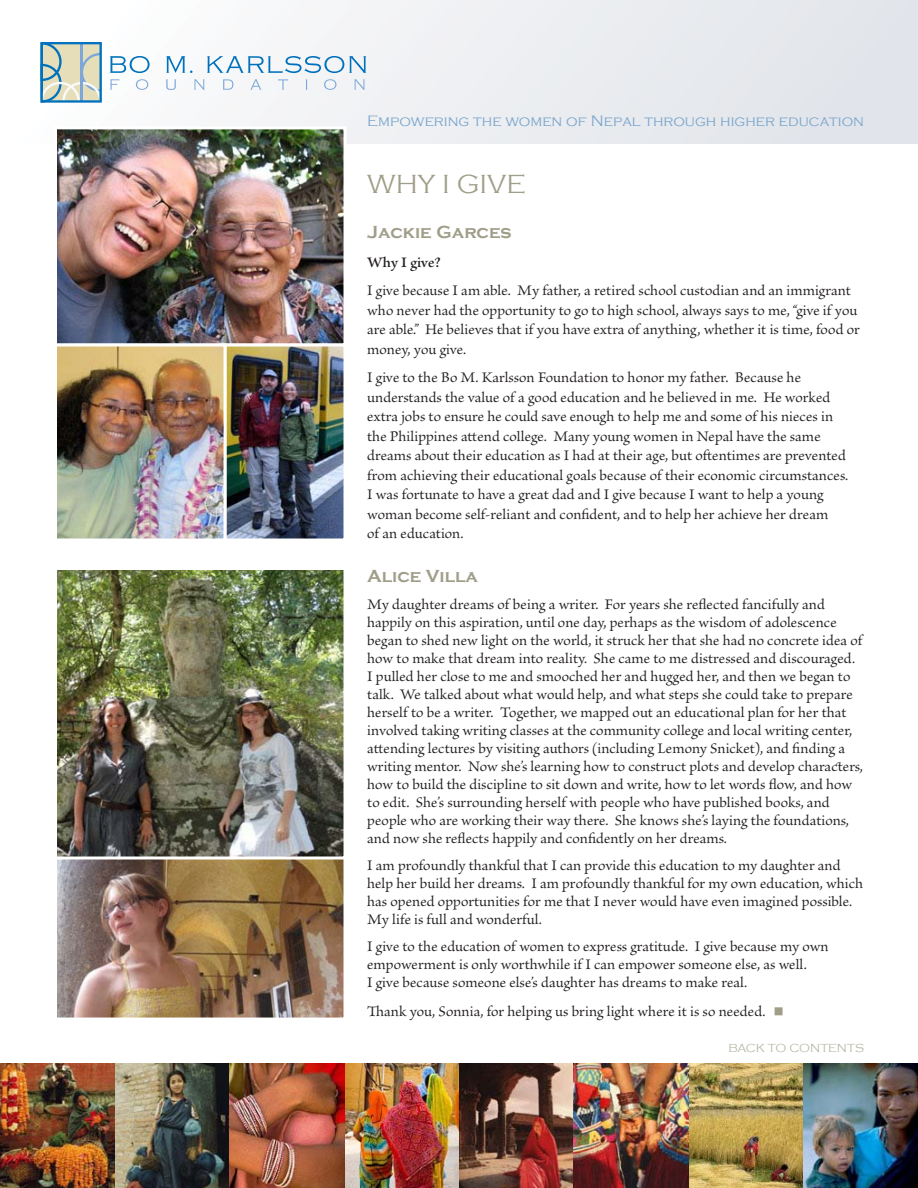
<style>
.page{position:relative;width:918px;height:1188px;background:#fff}
.page>*{position:absolute;margin:0;border:0;box-sizing:border-box;transform-origin:0 0}
.t1{font:300 27px "Copperplate Gothic";color:#a09e89}
.t2{font:700 18px "Copperplate Gothic";color:#a09e89}
.t3{font:15.45px/18px "Brioso Pro";color:#231f20}
.t4{font:300 15.45px "Copperplate Gothic";color:#7ba6cd}
.t5{font:600 15.45px "Brioso Pro";color:#231f20}
.t6{font:300 12px "Copperplate Gothic";color:#b8b6a6}
</style>
<div class="page">
<svg style="left:109px;top:0;width:809px;height:144px"></svg>
<svg style="left:110px;top:56px;width:40px;height:17px"></svg>
<svg style="left:166px;top:56px;width:27px;height:17px"></svg>
<svg style="left:207px;top:56px;width:159px;height:17px"></svg>
<svg style="left:110px;top:79px;width:9px;height:11px"></svg>
<svg style="left:136px;top:79px;width:12px;height:11px"></svg>
<svg style="left:166px;top:79px;width:10px;height:11px"></svg>
<svg style="left:194px;top:79px;width:11px;height:11px"></svg>
<svg style="left:223px;top:79px;width:10px;height:11px"></svg>
<svg style="left:250px;top:79px;width:11px;height:11px"></svg>
<svg style="left:278px;top:79px;width:10px;height:11px"></svg>
<svg style="left:306px;top:79px;width:2px;height:11px"></svg>
<svg style="left:324px;top:79px;width:12px;height:11px"></svg>
<svg style="left:354px;top:79px;width:11px;height:11px"></svg>
<svg style="left:40px;top:42px;width:62px;height:61px"></svg>
<img style="left:0;top:1063px;width:918px;height:125px">
<img style="left:58px;top:130px;width:284px;height:408px">
<div style="left:54px;top:126px;width:292px;height:220px;border:3px solid #fff"></div>
<div style="left:224px;top:344px;width:122px;height:198px;border:3px solid #fff"></div>
<div style="left:54px;top:344px;width:172px;height:198px;border:3px solid #fff"></div>
<img style="left:58px;top:571px;width:284px;height:446px">
<div style="left:54px;top:855px;width:292px;height:166px;border:3px solid #fff"></div>
<div style="left:54px;top:567px;width:292px;height:293px;border:3px solid #fff"></div>
<p class="t4" style="left:367px;top:113px;width:498px">Empowering the women of Nepal through higher education</p>
<h1 class="t1" style="left:367px;top:169px;width:160px">WHY I GIVE</h1>
<p class="t2" style="left:367px;top:222px;width:146px">Jackie Garces</p>
<p class="t5" style="left:367px;top:252px;width:75px">Why I give?</p>
<p class="t3" style="left:367px;top:282px;width:494px;line-height:19.5px">I give because I am able. My father, a retired school custodian and an immigrant who never had the opportunity to go to high school, always says to me, “give if you are able.” He believes that if you have extra of anything, whether it is time, food or money, you give.</p>
<p class="t3" style="left:367px;top:369px;width:482px;line-height:19.5px">I give to the Bo M. Karlsson Foundation to honor my father. Because he understands the value of a good education and he believed in me. He worked extra jobs to ensure he could save enough to help me and some of his nieces in the Philippines attend college. Many young women in Nepal have the same dreams about their education as I had at their age, but oftentimes are prevented from achieving their educational goals because of their economic circumstances.<br>I was fortunate to have a great dad and I give because I want to help a young woman become self-reliant and confident, and to help her achieve her dream<br>of an education.</p>
<p class="t2" style="left:367px;top:566px;width:112px">Alice Villa</p>
<p class="t3" style="left:367px;top:597px;width:497px">My daughter dreams of being a writer. For years she reflected fancifully and happily on this aspiration, until one day, perhaps as the wisdom of adolescence began to shed new light on the world, it struck her that she had no concrete idea of how to make that dream into reality. She came to me distressed and discouraged.<br>I pulled her close to me and smooched her and hugged her, and then we began to talk. We talked about what would help, and what steps she could take to prepare herself to be a writer. Together, we mapped out an educational plan for her that involved taking writing classes at the community college and local writing center, attending lectures by visiting authors (including Lemony Snicket), and finding a writing mentor. Now she’s learning how to construct plots and develop characters, how to build the discipline to sit down and write, how to let words flow, and how to edit. She’s surrounding herself with people who have published books, and people who are working their way there. She knows she’s laying the foundations, and now she reflects happily and confidently on her dreams.</p>
<p class="t3" style="left:367px;top:858px;width:497px">I am profoundly thankful that I can provide this education to my daughter and help her build her dreams. I am profoundly thankful for my own education, which has opened opportunities for me that I never would have even imagined possible.<br>My life is full and wonderful.</p>
<p class="t3" style="left:367px;top:939px;width:463px">I give to the education of women to express gratitude. I give because my own empowerment is only worthwhile if I can empower someone else, as well.<br>I give because someone else’s daughter has dreams to make real.</p>
<p class="t3" style="left:367px;top:1003px;width:400px">Thank you, Sonnia, for helping us bring light where it is so needed.</p>
<p class="t6" style="left:728px;top:1041px;width:137px">BACK TO CONTENTS</p>
</div>
